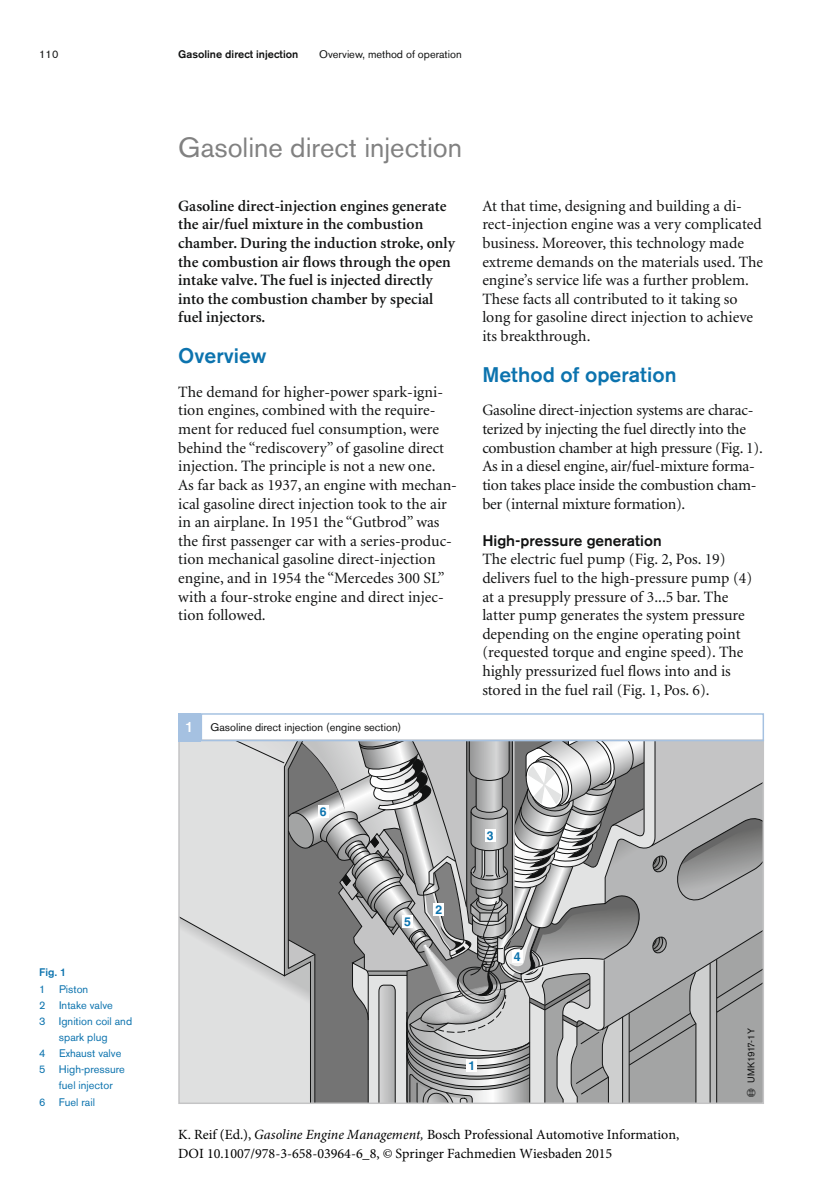
<style>
.page{position:relative;width:834px;height:1191px;background:#fff}
.page>*{position:absolute;margin:0;border:0;box-sizing:border-box;transform-origin:0 0}
.t1{font:27.65px "Akzidenz Grotesk BQ";color:#818181}
.t2{font:500 21px "Akzidenz Grotesk BQ";color:#0c73ae}
.t3{font:15.75px/18.6px "Minion";color:#111212}
.t4{font:600 15.75px/18.6px "Minion";color:#111212}
.t5{font:500 15.4px "Akzidenz Grotesk BQ";color:#111212}
.t6{font:14px/18.9px "Minion Pro";color:#000}
.t7{font:700 12.25px "Helvetica";color:#0c73ae}
.t8{font:10.85px "Akzidenz Grotesk BQ";color:#0c73ae}
.t9{font:10.85px "Akzidenz Grotesk BQ";color:#111212}
.t10{font:500 10.85px "Akzidenz Grotesk BQ";color:#111212}
.t11{font:500 10.85px "Akzidenz Grotesk BQ";color:#0c73ae}
.t12{font:9.62px "Akzidenz Grotesk BQ";color:#111212}
.s1{font-weight:500;font-size:14.88px;color:#fff}
.s2{font-family:"Lihs One Hundred BQ";font-size:19.25px}
.s3{font-style:italic}
</style>
<div class="page">
<svg style="left:180px;top:741px;width:581px;height:361px;background:#afb0b0"></svg>
<div style="left:318px;top:805px;width:10px;height:12px;background:#fff"></div>
<div style="left:402px;top:915px;width:10px;height:12px;background:#fff"></div>
<div style="left:433px;top:903px;width:11px;height:12px;background:#fff"></div>
<div style="left:485px;top:829px;width:10px;height:12px;background:#fff"></div>
<div style="left:512px;top:950px;width:10px;height:12px;background:#fff"></div>
<div style="left:466px;top:1059px;width:11px;height:13px;background:#fff"></div>
<div style="left:200px;top:713px;width:563px;height:28px;border:1px solid #a5c1e1"></div>
<div style="left:178px;top:713px;width:22px;height:28px;background:#a5c1e1"></div>
<p class="t9" style="left:39px;top:50px;width:21px">110</p>
<p class="t10" style="left:178px;top:50px;width:122px">Gasoline direct injection</p>
<p class="t9" style="left:319px;top:50px;width:144px">Overview, method of operation</p>
<p class="t11" style="left:39px;top:968px;width:28px">Fig. 1</p>
<p class="t8" style="left:39px;top:984px;width:51px">1 Piston</p>
<p class="t8" style="left:39px;top:1001px;width:75px">2 Intake valve</p>
<p class="t8" style="left:39px;top:1017px;width:94px">3 Ignition coil and</p>
<p class="t8" style="left:59px;top:1033px;width:50px">spark plug</p>
<p class="t8" style="left:39px;top:1049px;width:84px">4 Exhaust valve</p>
<p class="t8" style="left:39px;top:1065px;width:87px">5 High-pressure</p>
<p class="t8" style="left:59px;top:1081px;width:55px">fuel injector</p>
<p class="t8" style="left:39px;top:1097px;width:57px">6 Fuel rail</p>
<h1 class="t1" style="left:178px;top:137px;width:285px">Gasoline direct injection</h1>
<p class="t4" style="left:178px;top:198px;width:278px">Gasoline direct-injection engines generate the air/fuel mixture in the combustion chamber. During the induction stroke, only the combustion air flows through the open intake valve. The fuel is injected directly into the combustion chamber by special fuel injectors.</p>
<h2 class="t2" style="left:178px;top:348px;width:90px">Overview</h2>
<p class="t3" style="left:178px;top:384px;width:280px">The demand for higher-power spark-igni&shy;tion engines, combined with the require&shy;ment for reduced fuel consumption, were behind the “rediscovery” of gasoline direct injection. The principle is not a new one.<br>As far back as 1937, an engine with mechan&shy;ical gasoline direct injection took to the air in an airplane. In 1951 the “Gutbrod” was the first passenger car with a series-produc&shy;tion mechanical gasoline direct-injection engine, and in 1954 the “Mercedes 300 SL” with a four-stroke engine and direct injec&shy;tion followed.</p>
<p class="t9" style="left:185px;top:723px;width:218px"><span class="s1">1</span> Gasoline direct injection (engine section)</p>
<p class="t3" style="left:482px;top:198px;width:282px">At that time, designing and building a di&shy;rect-injection engine was a very complicated business. Moreover, this technology made extreme demands on the materials used. The engine’s service life was a further problem.<br>These facts all contributed to it taking so long for gasoline direct injection to achieve its breakthrough.</p>
<h2 class="t2" style="left:482px;top:367px;width:196px">Method of operation</h2>
<p class="t3" style="left:482px;top:402px;width:282px">Gasoline direct-injection systems are charac&shy;terized by injecting the fuel directly into the combustion chamber at high pressure (Fig. 1).<br>As in a diesel engine, air/fuel-mixture forma&shy;tion takes place inside the combustion cham&shy;ber (internal mixture formation).</p>
<p class="t5" style="left:482px;top:534px;width:181px">High-pressure generation</p>
<p class="t3" style="left:482px;top:551px;width:271px">The electric fuel pump (Fig. 2, Pos. 19) delivers fuel to the high-pressure pump (4) at a presupply pressure of 3...5 bar. The latter pump generates the system pressure depending on the engine operating point (requested torque and engine speed). The highly pressurized fuel flows into and is stored in the fuel rail (Fig. 1, Pos. 6).</p>
<p class="t7" style="left:320px;top:807px;width:8px">6</p>
<p class="t7" style="left:404px;top:916px;width:8px">5</p>
<p class="t7" style="left:435px;top:905px;width:8px">2</p>
<p class="t7" style="left:487px;top:831px;width:8px">3</p>
<p class="t7" style="left:513px;top:952px;width:8px">4</p>
<p class="t7" style="left:468px;top:1061px;width:8px">1</p>
<p class="t12" style="left:747px;top:1096px;width:70px;rotate:-90deg"><span class="s2">æ</span> UMK1917-1Y</p>
<p class="t6" style="left:178px;top:1124px;width:502px">K. Reif (Ed.), <span class="s3">Gasoline Engine Management,</span> Bosch Professional Automotive Information,<br>DOI 10.1007/978-3-658-03964-6_8, © Springer Fachmedien Wiesbaden 2015</p>
</div>
